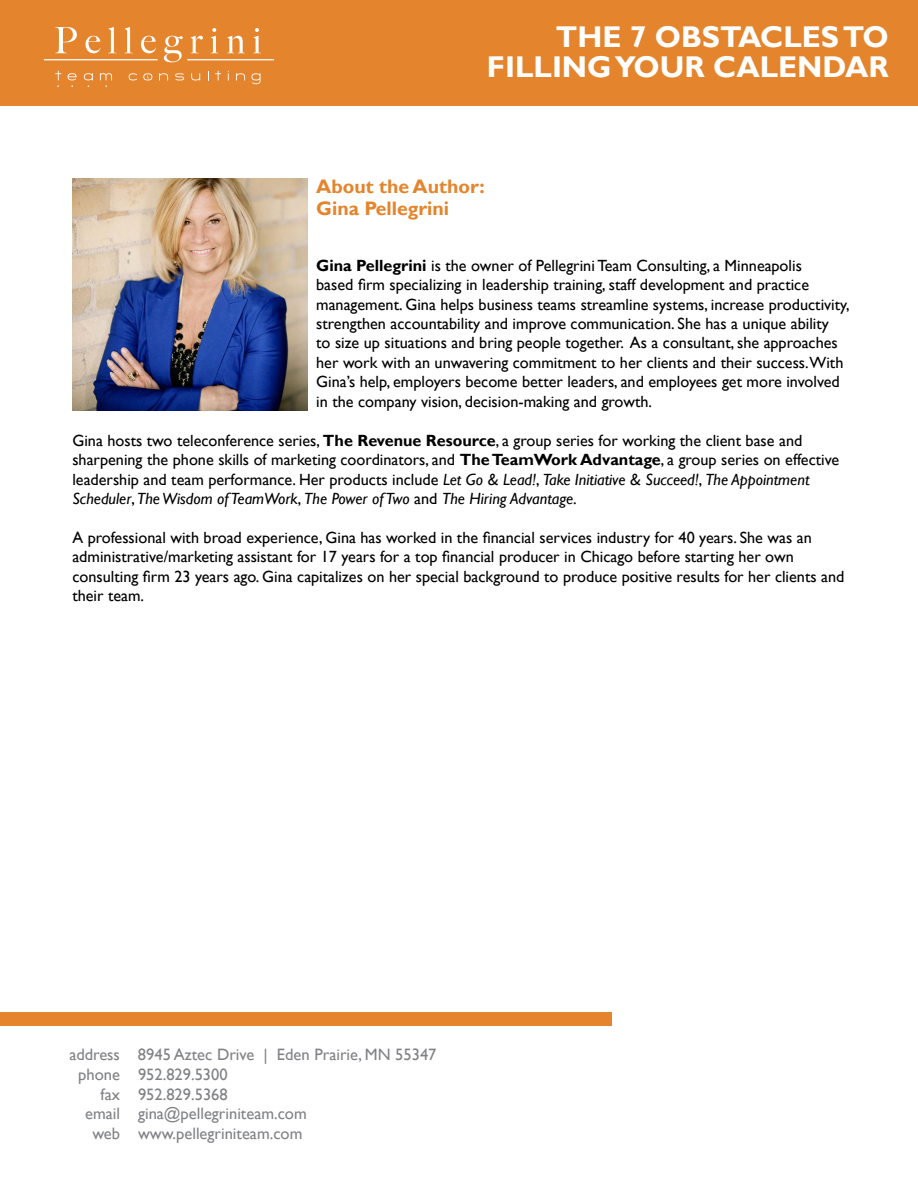
<style>
.page{position:relative;width:918px;height:1188px;background:#fff}
.page>*{position:absolute;margin:0;border:0;box-sizing:border-box;transform-origin:0 0}
.t1{font:700 30px/30px "Gill Sans";color:#fff;text-align:right}
.t2{font:700 19.5px/22.5px "Gill Sans";color:#e4852d}
.t3{font:16.5px "Gill Sans";color:#808285}
.t4{font:16.2px/19.5px "Gill Sans";color:#000}
.s1{font-weight:700}
.s2{font-style:italic}
</style>
<div class="page">
<div style="left:0;top:0;width:918px;height:106px;background:#e4852d"></div>
<svg style="left:129px;top:73px;width:8px;height:7px"></svg>
<svg style="left:159px;top:73px;width:9px;height:7px"></svg>
<svg style="left:175px;top:73px;width:9px;height:7px"></svg>
<svg style="left:191px;top:73px;width:9px;height:7px"></svg>
<svg style="left:215px;top:71px;width:6px;height:9px"></svg>
<svg style="left:236px;top:73px;width:9px;height:7px"></svg>
<svg style="left:252px;top:73px;width:9px;height:11px"></svg>
<svg style="left:55px;top:27px;width:22px;height:26px"></svg>
<svg style="left:86px;top:36px;width:15px;height:17px"></svg>
<svg style="left:108px;top:27px;width:9px;height:26px"></svg>
<svg style="left:124px;top:27px;width:9px;height:26px"></svg>
<svg style="left:141px;top:36px;width:15px;height:17px"></svg>
<hr style="left:44px;top:59px;width:114px;height:1px;background:#fff">
<svg style="left:143px;top:73px;width:9px;height:7px"></svg>
<svg style="left:164px;top:28px;width:110px;height:34px"></svg>
<svg style="left:55px;top:71px;width:6px;height:16px"></svg>
<svg style="left:68px;top:73px;width:9px;height:14px"></svg>
<svg style="left:84px;top:73px;width:9px;height:14px"></svg>
<svg style="left:100px;top:73px;width:12px;height:14px"></svg>
<div style="left:0;top:1012px;width:612px;height:14px;background:#e4852d"></div>
<img style="left:73px;top:179px;width:234px;height:232px">
<h1 class="t1" style="left:487px;top:23px;width:403px">THE 7 OBSTACLES TO<br>FILLING YOUR CALENDAR</h1>
<p class="t2" style="left:316px;top:175px;width:170px">About the Author:<br>Gina Pellegrini</p>
<p class="t4" style="left:316px;top:256px;width:535px"><span class="s1">Gina Pellegrini</span> is the owner of Pellegrini Team Consulting, a Minneapolis<br>based firm specializing in leadership training, staff development and practice management. Gina helps business teams streamline systems, increase productivity, strengthen accountability and improve communication. She has a unique ability<br>to size up situations and bring people together. As a consultant, she approaches her work with an unwavering commitment to her clients and their success.With Gina’s help, employers become better leaders, and employees get more involved in the company vision, decision-making and growth.</p>
<p class="t4" style="left:72px;top:431px;width:768px">Gina hosts two teleconference series, <span class="s1">The Revenue Resource</span>, a group series for working the client base and sharpening the phone skills of marketing coordinators, and <span class="s1">The TeamWork Advantage</span>, a group series on effective leadership and team performance. Her products include <span class="s2">Let Go &amp; Lead!</span>, <span class="s2">Take Initiative &amp; Succeed!</span>, <span class="s2">The Appointment Scheduler</span>, <span class="s2">The Wisdom of TeamWork</span>, <span class="s2">The Power of Two</span> and <span class="s2">The Hiring Advantage</span>.</p>
<p class="t4" style="left:72px;top:528px;width:774px">A professional with broad experience, Gina has worked in the financial services industry for 40 years. She was an administrative/marketing assistant for 17 years for a top financial producer in Chicago before starting her own consulting firm 23 years ago. Gina capitalizes on her special background to produce positive results for her clients and their team.</p>
<p class="t3" style="left:69px;top:1045px;width:369px">address 8945 Aztec Drive | Eden Prairie, MN 55347</p>
<p class="t3" style="left:78px;top:1065px;width:151px">phone 952.829.5300</p>
<p class="t3" style="left:101px;top:1084px;width:129px">fax 952.829.5368</p>
<p class="t3" style="left:85px;top:1104px;width:223px">email gina@pellegriniteam.com</p>
<p class="t3" style="left:92px;top:1124px;width:212px">web www.pellegriniteam.com</p>
</div>
